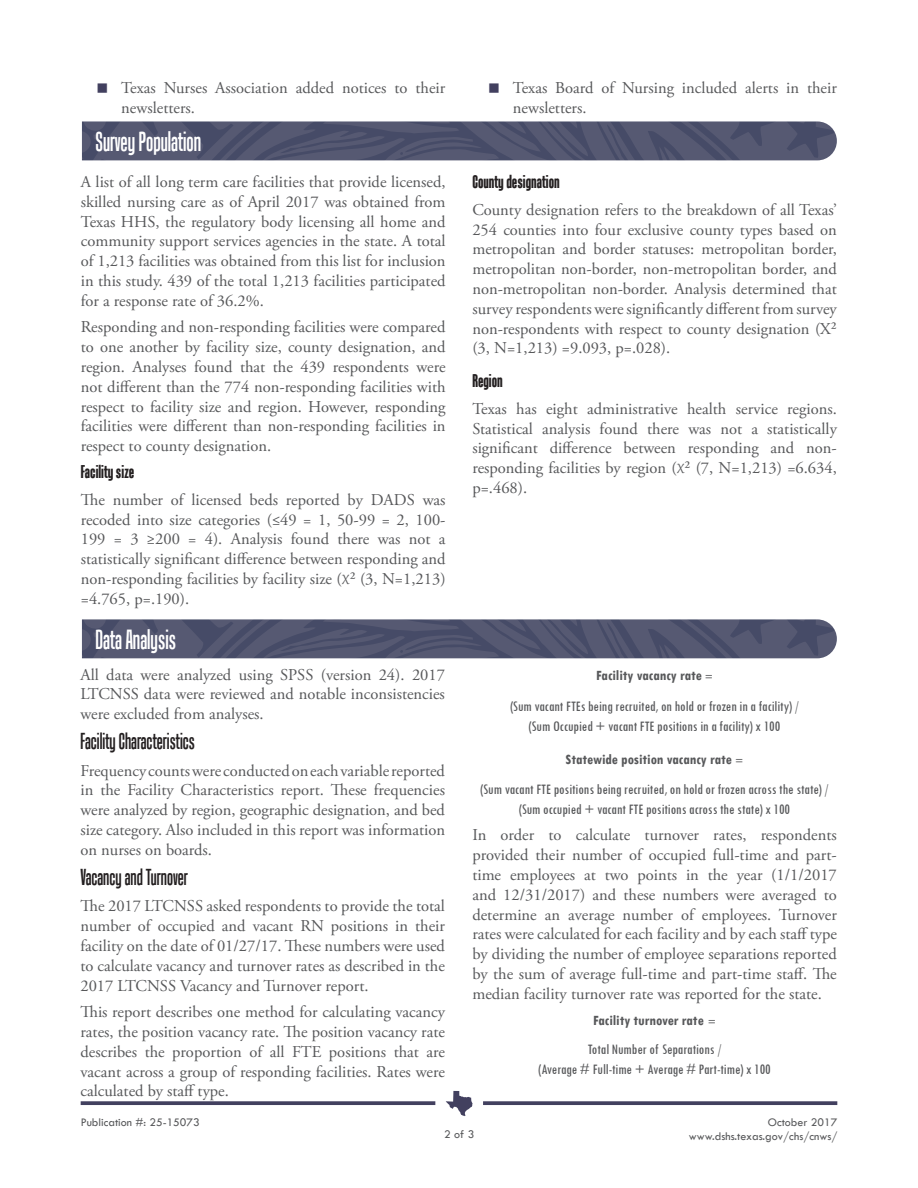
<style>
.page{position:relative;width:918px;height:1188px;background:#fff}
.page>*{position:absolute;margin:0;border:0;box-sizing:border-box;transform-origin:0 0}
.t1{font:27px "Tandelle";color:#fff}
.t2{font:22.5px "Tandelle";color:#231f20}
.t3{font:700 18px "Tandelle";color:#231f20}
.t4{font:16.5px/19.8px "Adobe Garamond Pro";color:#57585a;text-align:justify}
.t5{font:condensed 15px/31.5px "Tw Cen";color:#57585a;text-align:center}
.t6{font:12px "Tw Cen";color:#57585a}
.s1{font-family:"Gabriola"}
.s2{font-weight:700}
.s3{font-family:"Adobe Garamond Pro";font-stretch:normal;font-size:16.5px}
</style>
<div class="page">
<svg style="left:81px;top:1101px;width:354px;height:4px"></svg>
<svg style="left:446px;top:1091px;width:27px;height:25px"></svg>
<svg style="left:483px;top:1101px;width:354px;height:4px"></svg>
<svg style="left:82px;top:121px;width:755px;height:39px;background:#535770"></svg>
<svg style="left:82px;top:619px;width:755px;height:39px;background:#535670"></svg>
<p class="t4" style="left:121px;top:78px;width:326px">Texas Nurses Association added notices to their newsletters.</p>
<p class="t4" style="left:513px;top:78px;width:325px">Texas Board of Nursing included alerts in their newsletters.</p>
<h1 class="t1" style="left:95px;top:126px;width:107px">Survey Population</h1>
<p class="t4" style="left:81px;top:173px;width:366px">A list of all long term care facilities that provide licensed, skilled nursing care as of April 2017 was obtained from Texas HHS, the regulatory body licensing all home and community support services agencies in the state. A total of 1,213 facilities was obtained from this list for inclusion in this study. 439 of the total 1,213 facilities participated for a response rate of 36.2%.</p>
<p class="t4" style="left:81px;top:318px;width:366px">Responding and non-responding facilities were compared to one another by facility size, county designation, and region. Analyses found that the 439 respondents were not different than the 774 non-responding facilities with respect to facility size and region. However, responding facilities were different than non-responding facilities in respect to county designation.</p>
<p class="t3" style="left:81px;top:462px;width:55px">Facility size</p>
<p class="t4" style="left:81px;top:490px;width:366px">The number of licensed beds reported by DADS was recoded into size categories (≤49 = 1, 50-99 = 2, 100- 199 = 3 ≥200 = 4). Analysis found there was not a statistically significant difference between responding and non-responding facilities by facility size (<span class="s1">X</span>² (3, N=1,213) =4.765, p=.190).</p>
<h1 class="t1" style="left:95px;top:624px;width:82px">Data Analysis</h1>
<p class="t4" style="left:80px;top:665px;width:366px">All data were analyzed using SPSS (version 24). 2017<br>LTCNSS data were reviewed and notable inconsistencies were excluded from analyses.</p>
<h2 class="t2" style="left:80px;top:728px;width:116px">Facility Characteristics</h2>
<p class="t4" style="left:80px;top:761px;width:366px">Frequency counts were conducted on each variable reported in the Facility Characteristics report. These frequencies were analyzed by region, geographic designation, and bed size category. Also included in this report was information on nurses on boards.</p>
<h2 class="t2" style="left:80px;top:864px;width:109px">Vacancy and Turnover</h2>
<p class="t4" style="left:80px;top:897px;width:366px">The 2017 LTCNSS asked respondents to provide the total number of occupied and vacant RN positions in their facility on the date of 01/27/17. These numbers were used to calculate vacancy and turnover rates as described in the 2017 LTCNSS Vacancy and Turnover report.</p>
<p class="t4" style="left:80px;top:1003px;width:366px">This report describes one method for calculating vacancy rates, the position vacancy rate. The position vacancy rate describes the proportion of all FTE positions that are vacant across a group of responding facilities. Rates were calculated by staff type.</p>
<p class="t3" style="left:472px;top:172px;width:89px">County designation</p>
<p class="t4" style="left:472px;top:200px;width:366px">County designation refers to the breakdown of all Texas’ 254 counties into four exclusive county types based on metropolitan and border statuses: metropolitan border, metropolitan non-border, non-metropolitan border, and non-metropolitan non-border. Analysis determined that survey respondents were significantly different from survey non-respondents with respect to county designation (X² (3, N=1,213) =9.093, p=.028).</p>
<p class="t3" style="left:472px;top:371px;width:32px">Region</p>
<p class="t4" style="left:472px;top:399px;width:366px">Texas has eight administrative health service regions.<br>Statistical analysis found there was not a statistically significant difference between responding and non&shy;responding facilities by region (<span class="s1">X</span>² (7, N=1,213) =6.634, p=.468).</p>
<p class="t5" style="left:510px;top:659px;width:290px"><span class="s2">Facility vacancy rate</span> <span class="s3">=<br></span>(Sum vacant FTEs being recruited, on hold or frozen in a facility) /</p>
<p class="t5" style="left:529px;top:710px;width:253px">(Sum Occupied + vacant FTE positions in a facility) x 100</p>
<p class="t5" style="left:481px;top:744px;width:349px;line-height:30px"><span class="s2">Statewide position vacancy rate</span> <span class="s3">=<br></span>(Sum vacant FTE positions being recruited, on hold or frozen across the state) /</p>
<p class="t5" style="left:519px;top:793px;width:272px">(Sum occupied + vacant FTE positions across the state) x 100</p>
<p class="t4" style="left:472px;top:826px;width:366px">In order to calculate turnover rates, respondents provided their number of occupied full-time and part&shy;time employees at two points in the year (1/1/2017 and 12/31/2017) and these numbers were averaged to determine an average number of employees. Turnover rates were calculated for each facility and by each staff type by dividing the number of employee separations reported by the sum of average full-time and part-time staff. The median facility turnover rate was reported for the state.</p>
<p class="t5" style="left:588px;top:1006px;width:135px;line-height:28.5px"><span class="s2">Facility turnover rate</span> <span class="s3">=<br></span>Total Number of Separations /</p>
<p class="t5" style="left:539px;top:1053px;width:234px">(Average # Full-time + Average # Part-time) x 100</p>
<p class="t6" style="left:81px;top:1115px;width:121px">Publication #: 25-15073</p>
<p class="t6" style="left:768px;top:1115px;width:71px">October 2017</p>
<p class="t6" style="left:444px;top:1127px;width:32px">2 of 3</p>
<p class="t6" style="left:689px;top:1129px;width:150px">www.dshs.texas.gov/chs/cnws/</p>
</div>
